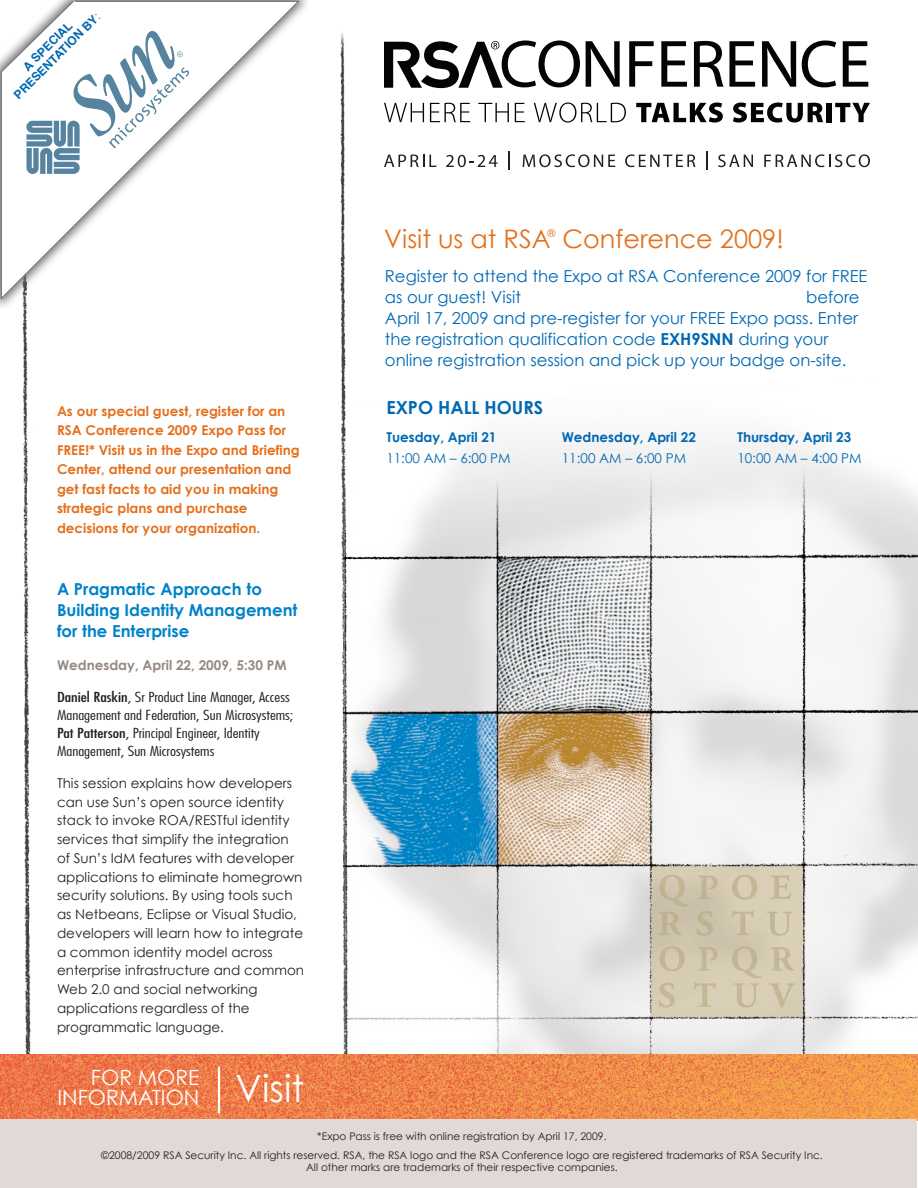
<style>
.page{position:relative;width:918px;height:1188px;background:#fff}
.page>*{position:absolute;margin:0;border:0;box-sizing:border-box;transform-origin:0 0}
.t1{font:37.5px "Century Gothic";color:#fff}
.t2{font:25.5px "Century Gothic";color:#e4701e}
.t3{font:21px/19.5px "Century Gothic";color:#fff;text-align:right}
.t4{font:700 18px "Century Gothic";color:#0168b3}
.t5{font:16.5px/21px "Century Gothic";color:#0168b3}
.t6{font:700 16.5px/21px "Century Gothic";color:#0082c8}
.t7{font:13.5px/18.8px "Century Gothic";color:#231f20}
.t8{font:700 13.5px/19.5px "Century Gothic";color:#e4701e}
.t9{font:300 condensed 13.5px/18px "Futura";color:#231f20;scale:1.25 1}
.t10{font:700 13.5px "Century Gothic";color:#0168b3}
.t11{font:13.5px "Century Gothic";color:#0168b3}
.t12{font:700 13.5px "Century Gothic";color:#968980}
.t13{font:700 12px/13.5px "Helvetica";color:#0168b3;text-align:center}
.t14{font:10.5px/18.8px "Century Gothic";color:#231f20;text-align:center}
.t15{font:10.5px "Century Gothic";color:#e4701e}
.s1{font-weight:400;color:#717074}
.s2{font-weight:400}
.s3{font-weight:700}
</style>
<div class="page">
<img style="left:340px;top:32px;width:6px;height:1022px">
<img style="left:22px;top:310px;width:9px;height:744px">
<svg style="left:586px;top:41px;width:34px;height:46px"></svg>
<svg style="left:629px;top:41px;width:25px;height:46px"></svg>
<svg style="left:661px;top:41px;width:26px;height:46px"></svg>
<svg style="left:694px;top:41px;width:61px;height:46px"></svg>
<svg style="left:762px;top:41px;width:34px;height:46px"></svg>
<svg style="left:802px;top:40px;width:34px;height:47px"></svg>
<svg style="left:843px;top:41px;width:25px;height:46px"></svg>
<svg style="left:384px;top:40px;width:196px;height:48px"></svg>
<svg style="left:384px;top:103px;width:40px;height:19px"></svg>
<svg style="left:430px;top:103px;width:40px;height:19px"></svg>
<svg style="left:478px;top:103px;width:31px;height:19px"></svg>
<svg style="left:515px;top:103px;width:10px;height:19px"></svg>
<svg style="left:534px;top:103px;width:92px;height:20px"></svg>
<svg style="left:636px;top:103px;width:87px;height:20px"></svg>
<svg style="left:733px;top:103px;width:90px;height:20px"></svg>
<div style="left:826px;top:103px;width:6px;height:19px;background:#040503"></div>
<svg style="left:835px;top:103px;width:35px;height:19px"></svg>
<svg style="left:384px;top:155px;width:52px;height:12px"></svg>
<svg style="left:446px;top:155px;width:52px;height:12px"></svg>
<svg style="left:509px;top:152px;width:1px;height:18px"></svg>
<svg style="left:523px;top:154px;width:92px;height:13px"></svg>
<svg style="left:625px;top:154px;width:70px;height:13px"></svg>
<svg style="left:706px;top:152px;width:1px;height:18px"></svg>
<svg style="left:718px;top:154px;width:35px;height:13px"></svg>
<svg style="left:764px;top:154px;width:106px;height:13px"></svg>
<svg style="left:1px;top:0;width:299px;height:300px"></svg>
<img style="left:344px;top:368px;width:574px;height:686px">
<svg style="left:26px;top:30px;width:164px;height:144px"></svg>
<img style="left:0;top:1054px;width:918px;height:66px">
<div style="left:1px;top:1120px;width:916px;height:68px;background:#e0d9d5"></div>
<hr style="left:218px;top:1066px;width:2px;height:48px;background:#fff">
<p class="t13" style="left:2px;top:83px;width:118px;rotate:-45deg">A SPECIAL<br>PRESENTATION BY<span class="s1">:</span></p>
<p class="t8" style="left:57px;top:401px;width:244px">As our special guest, register for an RSA Conference 2009 Expo Pass for FREE!* Visit us in the Expo and Briefing Center, attend our presentation and get fast facts to aid you in making strategic plans and purchase decisions for your organization.</p>
<p class="t6" style="left:57px;top:578px;width:242px">A Pragmatic Approach to<br>Building Identity Management for the Enterprise</p>
<p class="t12" style="left:57px;top:657px;width:231px">Wednesday, April 22, 2009, 5:30 PM</p>
<p class="t9" style="left:57px;top:687px;width:191px"><span class="s2">Daniel Raskin</span>, Sr Product Line Manager, Access Management and Federation, Sun Microsystems; <span class="s2">Pat Patterson</span>, Principal Engineer, Identity Management, Sun Microsystems</p>
<p class="t7" style="left:57px;top:773px;width:249px">This session explains how developers can use Sun’s open source identity stack to invoke ROA/RESTful identity services that simplify the integration of Sun’s IdM features with developer applications to eliminate homegrown security solutions. By using tools such as Netbeans, Eclipse or Visual Studio, developers will learn how to integrate a common identity model across enterprise infrastructure and common Web 2.0 and social networking applications regardless of the programmatic language.</p>
<h3 class="t3" style="left:57px;top:1068px;width:144px">FOR MORE<br>INFORMATION</h3>
<h1 class="t1" style="left:236px;top:1066px;width:70px">Visit</h1>
<h2 class="t2" style="left:384px;top:223px;width:168px">Visit us at RSA</h2>
<p class="t15" style="left:548px;top:227px;width:9px">®</p>
<h2 class="t2" style="left:563px;top:223px;width:223px">Conference 2009!</h2>
<p class="t5" style="left:385px;top:266px;width:484px">Register to attend the Expo at RSA Conference 2009 for FREE as our guest! Visit</p>
<p class="t5" style="left:385px;top:287px;width:476px;text-indent:421px">before April 17, 2009 and pre-register for your FREE Expo pass. Enter the registration qualification code <span class="s3">EXH9SNN</span> during your online registration session and pick up your badge on-site.</p>
<h3 class="t4" style="left:386px;top:397px;width:158px">EXPO HALL HOURS</h3>
<p class="t10" style="left:386px;top:429px;width:112px">Tuesday, April 21</p>
<p class="t10" style="left:562px;top:429px;width:136px">Wednesday, April 22</p>
<p class="t10" style="left:737px;top:429px;width:115px">Thursday, April 23</p>
<p class="t11" style="left:386px;top:450px;width:126px">11:00 AM – 6:00 PM</p>
<p class="t11" style="left:562px;top:450px;width:126px">11:00 AM – 6:00 PM</p>
<p class="t11" style="left:737px;top:450px;width:126px">10:00 AM – 4:00 PM</p>
<p class="t14" style="left:101px;top:1127px;width:723px">*Expo Pass is free with online registration by April 17, 2009.<br>©2008/2009 RSA Security Inc. All rights reserved. RSA, the RSA logo and the RSA Conference logo are registered trademarks of RSA Security Inc.</p>
<p class="t14" style="left:306px;top:1158px;width:313px">All other marks are trademarks of their respective companies.</p>
</div>
